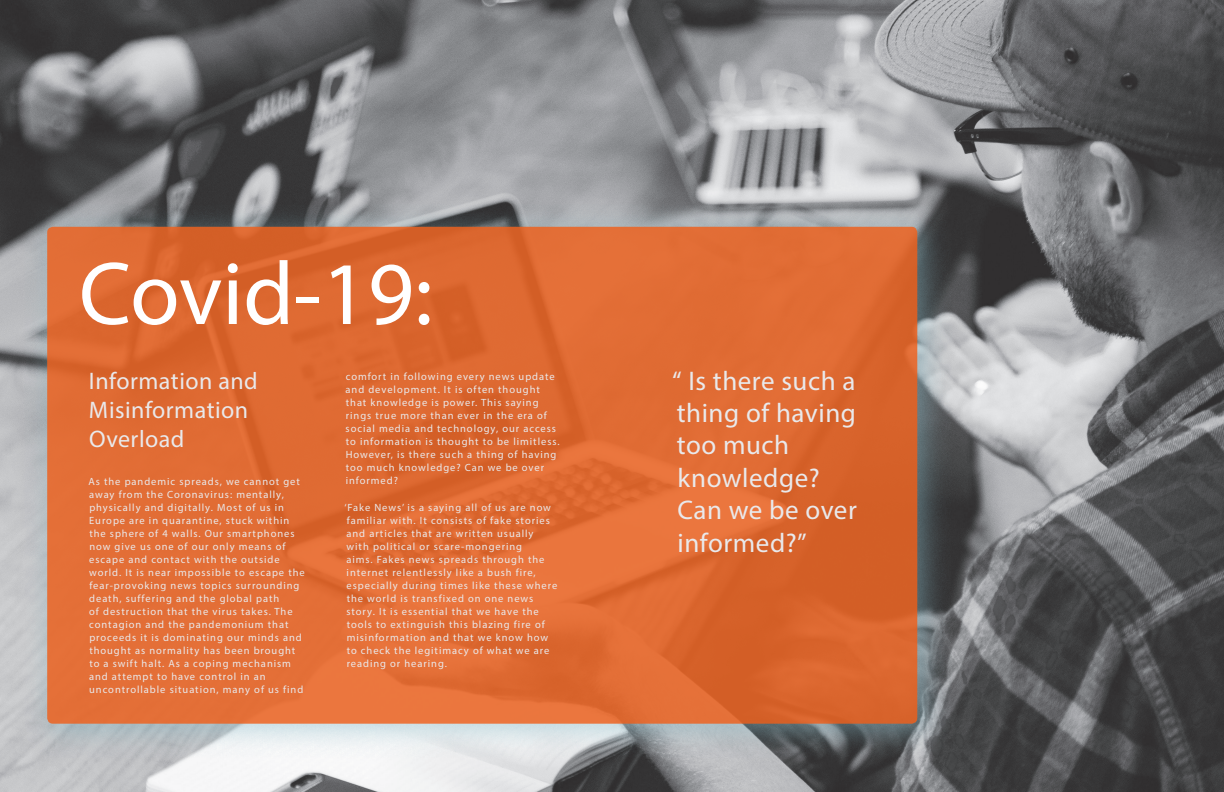
<style>
.page{position:relative;width:1224px;height:792px;background:#fff}
.page>*{position:absolute;margin:0;border:0;box-sizing:border-box;transform-origin:0 0}
.t1{font:90px "Myriad Pro";color:#fff}
.t2{font:27px/32.4px "Myriad Pro";letter-spacing:.02em;color:#e9e9eb}
.t3{font:24px/28.8px "Myriad Pro";letter-spacing:.02em;color:#e9e9eb}
.t4{font:10.5px/13px "Myriad Pro";letter-spacing:.09em;color:#e9e9eb}
</style>
<div class="page">
<img style="left:0;top:0;width:1224px;height:792px">
<div style="left:24px;top:203px;width:929px;height:556px;background:#8abcc9;opacity:.58"></div>
<div style="left:47px;top:227px;width:870px;height:497px;background:linear-gradient(to right,#e26d35,#dc672f);border-radius:6px"></div>
<h1 class="t1" style="left:79px;top:238px;width:355px">Covid-19:</h1>
<h3 class="t3" style="left:89px;top:366px;width:170px">Information and<br>Misinformation<br>Overload</h3>
<p class="t4" style="left:89px;top:475px;width:218px">As the pandemic spreads, we cannot get away from the Coronavirus: mentally, physically and digitally. Most of us in Europe are in quarantine, stuck within the sphere of 4 walls. Our smartphones now give us one of our only means of escape and contact with the outside world. It is near impossible to escape the fear-provoking news topics surrounding death, suffering and the global path<br>of destruction that the virus takes. The contagion and the pandemonium that proceeds it is dominating our minds and thought as normality has been brought to a swift halt. As a coping mechanism and attempt to have control in an uncontrollable situation, many of us find</p>
<p class="t4" style="left:346px;top:370px;width:215px">comfort in following every news update and development. It is often thought that knowledge is power. This saying rings true more than ever in the era of social media and technology, our access to information is thought to be limitless.<br>However, is there such a thing of having too much knowledge? Can we be over informed?</p>
<h2 class="t2" style="left:672px;top:364px;width:186px">“ Is there such a thing of having too much knowledge?<br>Can we be over informed?”</h2>
<p class="t4" style="left:344px;top:501px;width:214px">‘Fake News’ is a saying all of us are now familiar with. It consists of fake stories and articles that are written usually<br>with political or scare-mongering<br>aims. Fakes news spreads through the internet relentlessly like a bush fire, especially during times like these where the world is transfixed on one news story. It is essential that we have the tools to extinguish this blazing fire of misinformation and that we know how to check the legitimacy of what we are reading or hearing.</p>
</div>
